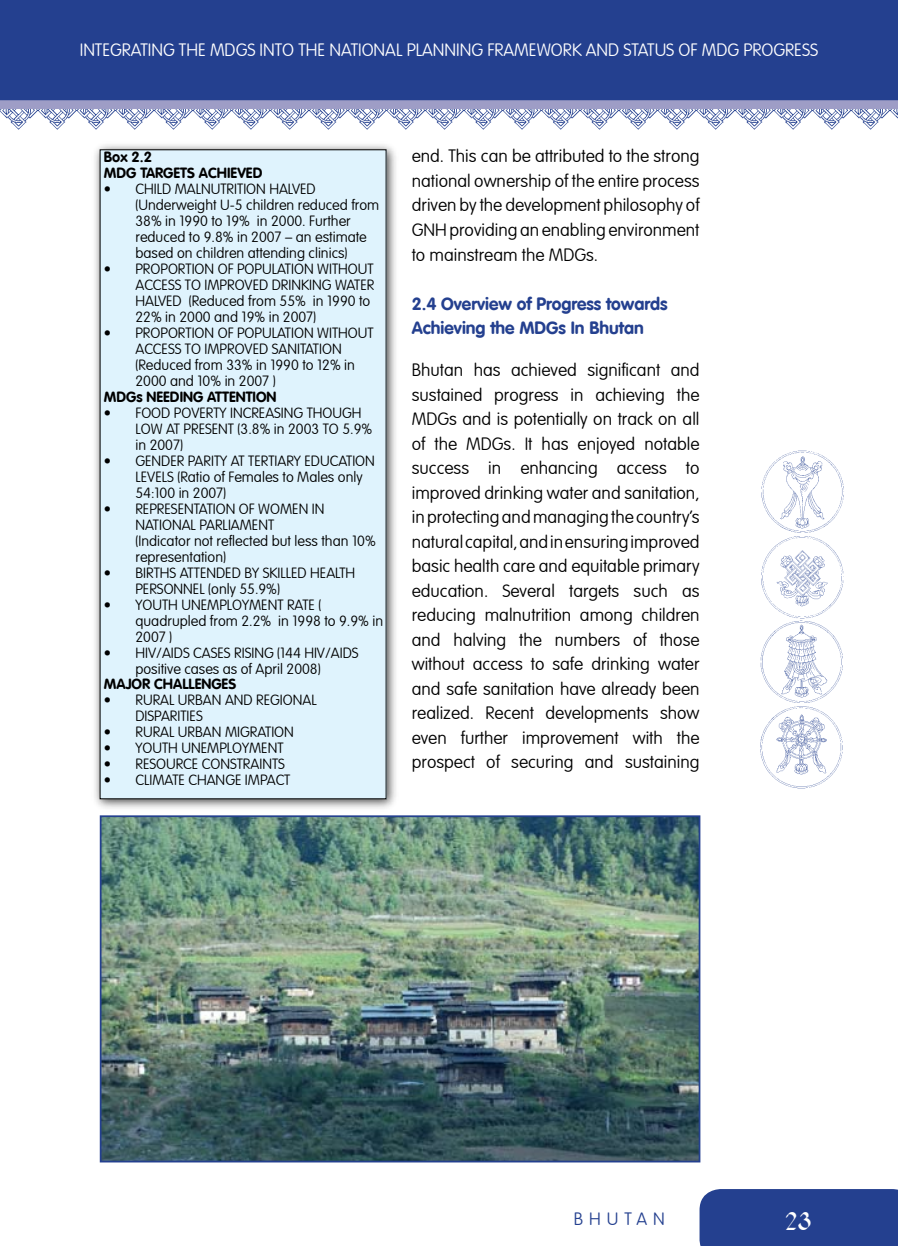
<style>
.page{position:relative;width:898px;height:1246px;background:#fff}
.page>*{position:absolute;margin:0;border:0;box-sizing:border-box;transform-origin:0 0}
.t1{font:28px "Oak";color:#fff}
.t2{font:100 17.5px/24.5px "VAG Rounded LT";color:#000;text-align:justify}
.t3{font:100 17.5px "VAG Rounded LT";color:#fff}
.t4{font:700 17.5px/24.5px "VAG Rounded LT";color:#24408f}
.t5{font:100 17.5px "VAG Rounded LT";letter-spacing:.34em;color:#24408f}
.t6{font:100 14.53px/15.9px "VAG Rounded LT";color:#000}
.t7{font:700 14.53px/15.9px "VAG Rounded LT";color:#000}
</style>
<div class="page">
<img style="left:0;top:109px;width:898px;height:21px">
<div style="left:1px;top:1px;width:896px;height:106px;background:#24408f"></div>
<div style="left:0;top:0;width:898px;height:108px;border:2px solid #24408f"></div>
<div style="left:0;top:100px;width:898px;height:9px;background:#9e9dc6"></div>
<div style="left:699px;top:1189px;width:199px;height:56px;background:#24408f"></div>
<img style="left:760px;top:450px;width:84px;height:339px">
<img style="left:103px;top:818px;width:594px;height:341px">
<div style="left:100px;top:815px;width:600px;height:347px;border:2px solid #24408f"></div>
<div style="left:91px;top:141px;width:308px;height:670px;background:#000;opacity:.75"></div>
<div style="left:100px;top:150px;width:286px;height:648px;background:#dff3fd"></div>
<p class="t3" style="left:80px;top:40px;width:41px">integrating</p>
<p class="t3" style="left:179px;top:40px;width:44px">th e mdgs</p>
<p class="t3" style="left:260px;top:40px;width:79px">into the nati</p>
<p class="t3" style="left:362px;top:40px;width:72px">onal planning</p>
<p class="t3" style="left:487px;top:40px;width:11px">fram</p>
<p class="t3" style="left:529px;top:40px;width:69px">ework and</p>
<p class="t3" style="left:623px;top:40px;width:10px">status</p>
<p class="t3" style="left:679px;top:40px;width:37px">of mdg</p>
<p class="t3" style="left:743px;top:40px;width:68px">progress</p>
<p class="t7" style="left:104px;top:149px;width:160px">Box 2.2<br>MDG TARGETS ACHIEVED</p>
<p class="t6" style="left:135px;top:181px;width:245px;text-indent:-31px">• CHILD MALNUTRITION HALVE D (Underweight U-5 children reduced from 38% in 1990 to 19% in 2000. Further reduced to 9.8% in 2007 – an estimate based on children attending clinics)</p>
<p class="t6" style="left:135px;top:261px;width:240px;text-indent:-32px">• PROPORTION OF POPULATION WITHOUT<br>ACCESS TO IMPROVE D DRINKING WATER<br>HALVED (Reduced from 55% in 1990 to<br>22% in 2000 and 19% in 2007)</p>
<p class="t6" style="left:135px;top:325px;width:240px;text-indent:-32px">• PROPORTION OF POPULATION WITHOUT<br>ACCESS TO IMPROVE D SANITATION (Reduced from 33% in 1990 to 12% in<br>2000 and 10% in 2007 )</p>
<p class="t7" style="left:104px;top:389px;width:174px">MDGs NEEDING ATTENTION</p>
<p class="t6" style="left:135px;top:405px;width:238px;text-indent:-31px">• FOOD POVERTY INCREASING THOUGH<br>LOW AT PRESENT (3.8% in 2003 TO 5.9% in 2007)</p>
<p class="t6" style="left:135px;top:453px;width:241px;text-indent:-32px">• GENDER PARITY AT TERTIARY EDUCATION<br>LEVEL</p>
<p class="t6" style="left:135px;top:469px;width:229px;text-indent:32px">S (Ratio of Females to Males only<br>54:100 in 2007)</p>
<p class="t6" style="left:135px;top:501px;width:242px;text-indent:-32px">• REPRESENTATION OF WOMEN IN<br>NATIONAL PARLIAMENT<br>(Indicator not reflected but less than 10% representation)</p>
<p class="t6" style="left:135px;top:565px;width:221px;text-indent:-32px">• BIRTHS ATTENDED BY SKILLE D HEALTH<br>PERSONNEL (only 55.9%)</p>
<p class="t6" style="left:135px;top:597px;width:249px;text-indent:-32px">• YOUTH UNEMPLOYMENT RATE ( quadrupled from 2.2% in 1998 to 9.9% in<br>2007 )</p>
<p class="t6" style="left:104px;top:644px;width:256px;text-align:center">• HIV/AIDS CASES RISING (144 HIV/AIDS positive cases as of April 2008)</p>
<p class="t7" style="left:104px;top:676px;width:134px">MAJOR CHALLENGES</p>
<p class="t6" style="left:135px;top:692px;width:182px;text-indent:-32px">• RURAL URBAN AND REGIONAL<br>DISPARITIES</p>
<p class="t6" style="left:104px;top:724px;width:191px">• RURAL URBAN MIGRATION</p>
<p class="t6" style="left:104px;top:740px;width:181px">• YOUTH UNEMPLOYMENT</p>
<p class="t6" style="left:104px;top:756px;width:182px">• RESOURCE CONSTRAINTS</p>
<p class="t6" style="left:104px;top:772px;width:188px">• CLIMATE CHANGE IMPACT</p>
<p class="t2" style="left:412px;top:145px;width:289px">end. This can be attributed to the strong national ownership of the entire process driven by the development philosophy of GNH providing an enabling environment to mainstream the MDGs.</p>
<p class="t4" style="left:412px;top:292px;width:257px">2.4 Overview of Progress towards<br>Achieving the MDGs In Bhutan</p>
<p class="t2" style="left:412px;top:358px;width:289px">Bhutan has achieved significant and sustained progress in achieving the MDGs and is potentially on track on all of the MDGs. It has enjoyed notable success in enhancing access to improved drinking water and sanitation, in protecting and managing the country’s natural capital, and in ensuring improved basic health care and equitable primary education. Several targets such as reducing malnutrition among children and halving the numbers of those without access to safe drinking water and safe sanitation have already been realized. Recent developments show even further improvement with the prospect of securing and sustaining</p>
<p class="t5" style="left:574px;top:1208px;width:92px">BHUTAN</p>
<h1 class="t1" style="left:786px;top:1204px;width:26px">23</h1>
</div>
